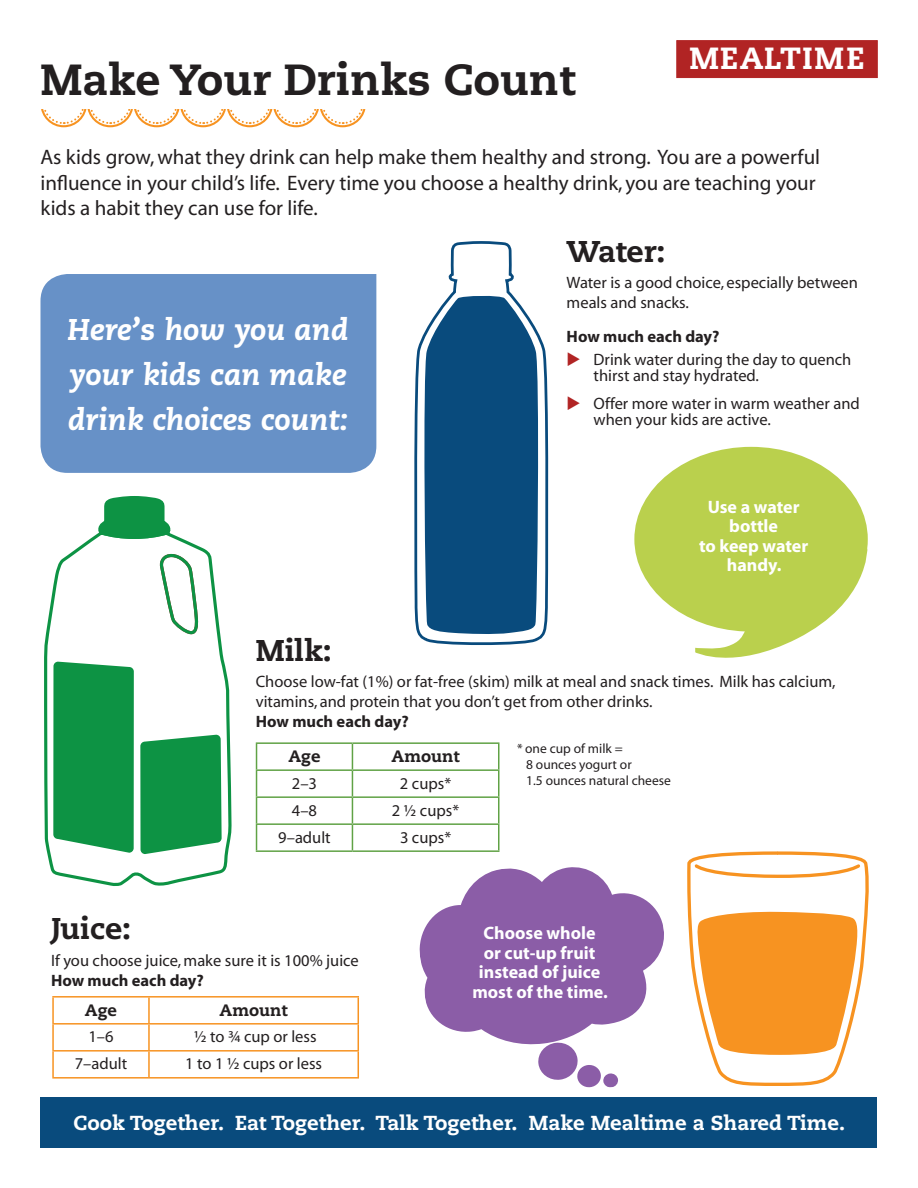
<style>
.page{position:relative;width:918px;height:1188px;background:#fff}
.page>*{position:absolute;margin:0;border:0;box-sizing:border-box;transform-origin:0 0}
.t1{font:800 43.5px "Caecilia";color:#231f20}
.t2{font:800 30.6px "Caecilia";letter-spacing:.04em;color:#fff}
.t3{font:italic 800 30px/45px "Caecilia";color:#fff;text-align:justify}
.t4{font:800 30px "Caecilia";color:#231f20}
.t5{font:21px/25.2px "Myriad";color:#231f20}
.t6{font:800 20.25px "Caecilia";color:#fff}
.t7{font:700 18px/19.5px "Myriad";color:#fff;text-align:center}
.t8{font:16.5px/19.8px "Myriad";color:#231f20}
.t9{font:700 16.5px "Myriad";color:#231f20}
.t10{font:800 16.5px "Caecilia";color:#231f20}
.t11{font:13.5px/16.2px "Myriad";color:#231f20}
</style>
<div class="page">
<div style="left:40px;top:274px;width:336px;height:199px;background:#6791c7"></div>
<svg style="left:419px;top:850px;width:245px;height:195px;fill:#8b5da7"></svg>
<svg style="left:536px;top:1040px;width:83px;height:48px"></svg>
<svg style="left:634px;top:447px;width:234px;height:211px;fill:#bad04d"></svg>
<div style="left:40px;top:1097px;width:838px;height:51px;background:#094b7d"></div>
<div style="left:677px;top:41px;width:200px;height:37px;background:#b12424"></div>
<svg style="left:42px;top:109px;width:323px;height:16px"></svg>
<svg style="left:414px;top:241px;width:135px;height:404px"></svg>
<svg style="left:422px;top:295px;width:118px;height:340px"></svg>
<svg style="left:687px;top:851px;width:144px;height:235px"></svg>
<svg style="left:689px;top:853px;width:180px;height:231px"></svg>
<svg style="left:44px;top:533px;width:188px;height:353px"></svg>
<svg style="left:98px;top:496px;width:74px;height:44px"></svg>
<svg style="left:53px;top:662px;width:81px;height:191px"></svg>
<svg style="left:140px;top:735px;width:82px;height:119px"></svg>
<hr style="left:256px;top:769px;width:96px;height:2px;background:#60a245">
<hr style="left:352px;top:769px;width:147px;height:2px;background:#60a245">
<hr style="left:256px;top:796px;width:96px;height:2px;background:#60a245">
<hr style="left:352px;top:796px;width:147px;height:2px;background:#60a245">
<hr style="left:256px;top:823px;width:96px;height:2px;background:#60a245">
<hr style="left:352px;top:823px;width:147px;height:2px;background:#60a245">
<hr style="left:256px;top:742px;width:96px;height:2px;background:#60a245">
<hr style="left:352px;top:742px;width:147px;height:2px;background:#60a245">
<hr style="left:498px;top:744px;width:2px;height:25px;background:#60a245">
<hr style="left:498px;top:771px;width:2px;height:25px;background:#60a245">
<hr style="left:498px;top:798px;width:2px;height:25px;background:#60a245">
<svg style="left:256px;top:744px;width:1px;height:106px"></svg>
<svg style="left:352px;top:744px;width:1px;height:106px"></svg>
<hr style="left:498px;top:825px;width:2px;height:25px;background:#60a245">
<hr style="left:256px;top:850px;width:96px;height:2px;background:#60a245">
<hr style="left:352px;top:850px;width:147px;height:2px;background:#60a245">
<hr style="left:52px;top:996px;width:97px;height:2px;background:#f79321">
<hr style="left:52px;top:998px;width:2px;height:25px;background:#f79321">
<hr style="left:149px;top:996px;width:210px;height:2px;background:#f79321">
<hr style="left:148px;top:998px;width:2px;height:25px;background:#f79321">
<hr style="left:52px;top:1023px;width:97px;height:2px;background:#f79321">
<hr style="left:52px;top:1025px;width:2px;height:25px;background:#f79321">
<hr style="left:149px;top:1023px;width:210px;height:2px;background:#f79321">
<hr style="left:148px;top:1025px;width:2px;height:25px;background:#f79321">
<hr style="left:52px;top:1050px;width:97px;height:2px;background:#f79321">
<hr style="left:52px;top:1052px;width:2px;height:25px;background:#f79321">
<hr style="left:149px;top:1050px;width:210px;height:2px;background:#f79321">
<hr style="left:148px;top:1052px;width:2px;height:25px;background:#f79321">
<svg style="left:358px;top:998px;width:1px;height:79px"></svg>
<hr style="left:52px;top:1077px;width:97px;height:2px;background:#f79321">
<hr style="left:149px;top:1077px;width:210px;height:2px;background:#f79321">
<h1 class="t1" style="left:40px;top:52px;width:536px">Make Your Drinks Count</h1>
<h2 class="t2" style="left:689px;top:39px;width:177px">MEALTIME</h2>
<p class="t5" style="left:40px;top:146px;width:781px">As kids grow, what they drink can help make them healthy and strong. You are a powerful influence in your child’s life. Every time you choose a healthy drink, you are teaching your kids a habit they can use for life.</p>
<h3 class="t3" style="left:68px;top:308px;width:283px">Here’s how you and your kids can make drink choices count:</h3>
<h3 class="t4" style="left:567px;top:233px;width:100px">Water:</h3>
<p class="t8" style="left:567px;top:274px;width:293px">Water is a good choice, especially between meals and snacks.</p>
<p class="t9" style="left:567px;top:328px;width:154px">How much each day?</p>
<p class="t8" style="left:594px;top:352px;width:259px;line-height:16.5px">Drink water during the day to quench thirst and stay hydrated.</p>
<p class="t8" style="left:594px;top:396px;width:268px;line-height:16.5px">Offer more water in warm weather and when your kids are active.</p>
<p class="t7" style="left:699px;top:498px;width:111px">Use a water bottle<br>to keep water handy.</p>
<h3 class="t4" style="left:256px;top:632px;width:78px">Milk:</h3>
<p class="t8" style="left:256px;top:673px;width:581px">Choose low-fat (1%) or fat-free (skim) milk at meal and snack times. Milk has calcium, vitamins, and protein that you don’t get from other drinks.</p>
<p class="t9" style="left:256px;top:713px;width:154px">How much each day?</p>
<p class="t10" style="left:288px;top:746px;width:34px">Age</p>
<p class="t10" style="left:392px;top:746px;width:70px">Amount</p>
<p class="t8" style="left:292px;top:774px;width:27px">2–3</p>
<p class="t8" style="left:400px;top:774px;width:53px">2 cups*</p>
<p class="t8" style="left:292px;top:801px;width:27px">4–8</p>
<p class="t8" style="left:392px;top:801px;width:69px">2 ½ cups*</p>
<p class="t8" style="left:278px;top:828px;width:54px">9–adult</p>
<p class="t8" style="left:400px;top:828px;width:53px">3 cups*</p>
<p class="t11" style="left:526px;top:741px;width:146px;text-indent:-9px">* one cup of milk =<br>8 ounces yogurt or<br>1.5 ounces natural cheese</p>
<h3 class="t4" style="left:51px;top:910px;width:82px">Juice:</h3>
<p class="t8" style="left:51px;top:951px;width:309px">If you choose juice, make sure it is 100% juice</p>
<p class="t9" style="left:51px;top:971px;width:154px">How much each day?</p>
<p class="t10" style="left:85px;top:1000px;width:34px">Age</p>
<p class="t10" style="left:220px;top:1000px;width:70px">Amount</p>
<p class="t8" style="left:88px;top:1027px;width:27px">1–6</p>
<p class="t8" style="left:194px;top:1027px;width:124px">½ to ¾ cup or less</p>
<p class="t8" style="left:75px;top:1054px;width:54px">7–adult</p>
<p class="t8" style="left:185px;top:1054px;width:138px">1 to 1 ½ cups or less</p>
<p class="t7" style="left:472px;top:924px;width:137px">Choose whole<br>or cut-up fruit instead of juice most of the time.</p>
<p class="t6" style="left:74px;top:1111px;width:773px">Cook Together. Eat Together. Talk Together. Make Mealtime a Shared Time.</p>
</div>
